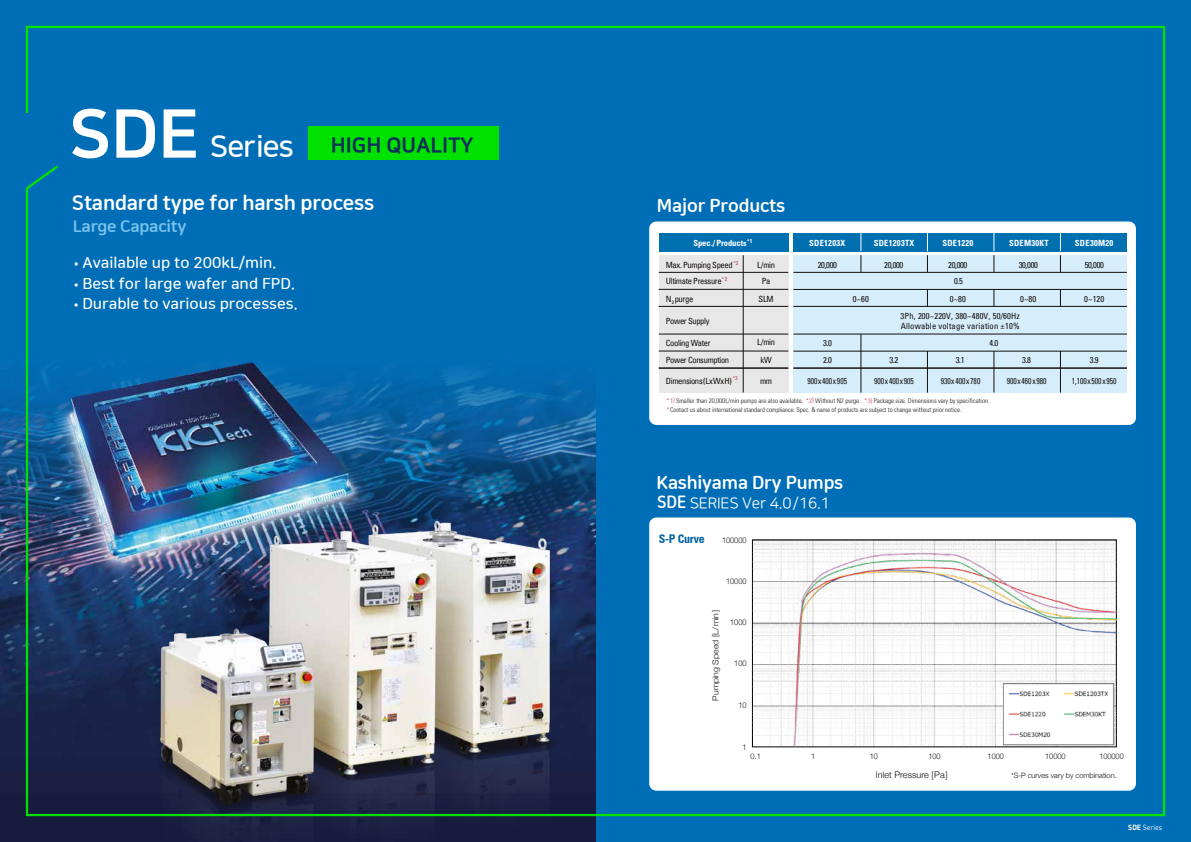
<style>
.page{position:relative;width:1191px;height:842px;background:#006eb6}
.page>*{position:absolute;margin:0;border:0;box-sizing:border-box;transform-origin:0 0}
.t1{font:66.9px "Nanum Square EB";color:#fff}
.t2{font:29.3px "Nanum Square B";letter-spacing:-.03em;color:#fff}
.t3{font:21px "Nanum Square OTFEB";color:#122e5c}
.t4{font:20.5px "Nanum Square Round EB";letter-spacing:-.01em;color:#fff;scale:.96 1}
.t5{font:18.3px "Nanum Square Round EB";letter-spacing:-.01em;color:#fff;scale:.96 1}
.t6{font:16.3px "Nanum Square Round EB";letter-spacing:-.02em;color:#79c2ec}
.t7{font:15.3px "Nanum Square Round B";color:#fff}
.t8{font:15.1px "Nanum Square R";letter-spacing:-.015em;color:#fff}
.t9{font:12px "Univeconbol";letter-spacing:-.02em;color:#00609d}
.t10{font:300 9.1px "Helvetica Neue";color:#12100e}
.t11{font:8.6px "Univecon";letter-spacing:-.04em;color:#12100e}
.t12{font:8.5px/16.6px "Univecon";letter-spacing:-.04em;color:#12100e}
.t13{font:8.5px/17.6px "Univecon";color:#12100e;text-align:center}
.t14{font:8.5px/10.3px "Univecon";letter-spacing:.02em;color:#12100e}
.t15{font:8.5px "Univecon";color:#12100e;scale:.88 1}
.t16{font:8.5px "Univeconbol";letter-spacing:.03em;color:#fff}
.t17{font:8.5px "Univeconbol";letter-spacing:-.01em;color:#fff}
.t18{font:300 8.2px "Helvetica Neue";color:#12100e;scale:1.07 1}
.t19{font:300 8px "Helvetica Neue";color:#12100e;scale:.92 1}
.t20{font:300 7.8px "Helvetica Neue";color:#12100e;scale:.94 1}
.t21{font:300 7.4px "Helvetica Neue";color:#12100e}
.t22{font:7.4px "DIN";letter-spacing:-.01em;color:#fff;scale:.95 1}
.t23{font:6.5px/9.3px "Univeconlig";letter-spacing:-.01em;color:#1e1e1c;scale:1.07 1}
.t24{font:5.3px "Univeconbol";color:#fff}
.s1{font-family:"Myriad Pro"}
.s2{font-size:7.9px}
.s3{color:#bc3a52}
.s4{font-family:"Nanum Square Round EB";font-size:17.3px}
.s5{font-weight:700}
</style>
<div class="page">
<img style="left:0;top:393px;width:112px;height:449px">
<div style="left:112px;top:817px;width:484px;height:25px;background:#181d40"></div>
<img style="left:25px;top:25px;width:1141px;height:792px">
<h1 class="t1" style="left:69px;top:98px;width:132px">SDE</h1>
<h2 class="t2" style="left:210px;top:131px;width:85px">Series</h2>
<h3 class="t3" style="left:331px;top:133px;width:144px">HIGH QUALITY</h3>
<h3 class="t4" style="left:72px;top:192px;width:316px">Standard type for harsh process</h3>
<h3 class="t6" style="left:73px;top:217px;width:115px">Large Capacity</h3>
<h3 class="t7" style="left:74px;top:255px;width:204px"><span class="s1">•</span> Available up to 200kL/min.</h3>
<h3 class="t7" style="left:74px;top:275px;width:222px"><span class="s1">•</span> Best for large wafer and FPD.</h3>
<h3 class="t7" style="left:74px;top:296px;width:225px"><span class="s1">•</span> Durable to various processes.</h3>
<h3 class="t5" style="left:657px;top:195px;width:135px">Major Products</h3>
<p class="t24" style="left:747px;top:237px;width:4px">*</p>
<h3 class="t17" style="left:693px;top:238px;width:61px">Spec./ Product<span class="s2">s</span> <sup>1</sup></h3>
<h3 class="t16" style="left:809px;top:238px;width:38px">SDE1203X</h3>
<h3 class="t12" style="left:666px;top:256px;width:74px">Max. Pumping Speed <sup>*</sup><sup>2<br></sup>Ultimate Pressure<sup>*</sup><sup>2</sup></h3>
<h3 class="t12" style="left:666px;top:312px;width:45px">Power Supply</h3>
<h3 class="t12" style="left:666px;top:334px;width:46px">Cooling Water</h3>
<h3 class="t12" style="left:666px;top:372px;width:73px">Dimensions(LxWxH) <sup>*</sup><sup>3</sup></h3>
<h3 class="t16" style="left:873px;top:238px;width:42px">SDE1203TX</h3>
<h3 class="t13" style="left:884px;top:256px;width:21px">20,000</h3>
<h3 class="t16" style="left:942px;top:238px;width:32px">SDE1220</h3>
<h3 class="t13" style="left:948px;top:256px;width:21px">20,000</h3>
<h3 class="t16" style="left:1009px;top:238px;width:41px">SDEM30KT</h3>
<h3 class="t13" style="left:1018px;top:256px;width:21px">30,000</h3>
<h3 class="t16" style="left:1075px;top:238px;width:40px">SDE30M20</h3>
<h3 class="t13" style="left:1084px;top:256px;width:21px">50,000</h3>
<h3 class="t13" style="left:757px;top:256px;width:20px">L/min</h3>
<h3 class="t13" style="left:818px;top:256px;width:21px">20,000</h3>
<h3 class="t13" style="left:758px;top:272px;width:16px">Pa<br>SLM</h3>
<h3 class="t13" style="left:954px;top:272px;width:10px">0.5</h3>
<h3 class="t11" style="left:666px;top:293px;width:29px">N<sub>2</sub> purge</h3>
<h3 class="t13" style="left:853px;top:290px;width:18px">0~60</h3>
<h3 class="t13" style="left:949px;top:290px;width:18px">0~80</h3>
<h3 class="t13" style="left:1020px;top:290px;width:18px">0~80</h3>
<h3 class="t13" style="left:1084px;top:290px;width:22px">0~120</h3>
<h3 class="t14" style="left:900px;top:310px;width:121px">3Ph, 200~220V, 380~480V, 50/60Hz<br>Allowable voltage variation ±10%</h3>
<h3 class="t13" style="left:757px;top:333px;width:20px">L/min</h3>
<h3 class="t13" style="left:823px;top:334px;width:10px">3.0</h3>
<h3 class="t13" style="left:989px;top:334px;width:10px">4.0</h3>
<h3 class="t12" style="left:666px;top:352px;width:65px">Power Consumption</h3>
<h3 class="t13" style="left:760px;top:351px;width:13px">kW</h3>
<h3 class="t13" style="left:823px;top:351px;width:10px">2.0</h3>
<h3 class="t13" style="left:889px;top:351px;width:10px">3.2</h3>
<h3 class="t13" style="left:955px;top:351px;width:10px">3.1</h3>
<h3 class="t13" style="left:1022px;top:351px;width:10px">3.8</h3>
<h3 class="t13" style="left:1090px;top:351px;width:10px">3.9</h3>
<h3 class="t15" style="left:807px;top:375px;width:47px">900x400x905</h3>
<h3 class="t15" style="left:874px;top:375px;width:47px">900x400x905</h3>
<h3 class="t15" style="left:940px;top:375px;width:47px">930x400x780</h3>
<h3 class="t15" style="left:1006px;top:375px;width:47px">900x460x980</h3>
<h3 class="t15" style="left:1071px;top:375px;width:52px">1,100x500x950</h3>
<h3 class="t13" style="left:760px;top:372px;width:13px">mm</h3>
<p class="t23" style="left:666px;top:396px;width:303px"><span class="s3">*1)</span> Smaller than 20,000L/min pumps are also available. <span class="s3">*2)</span> Without N2 purge. <span class="s3">*3)</span> Package size. Dimensions vary by specification. <span class="s3">*</span>Contact us about international standard compliance. Spec. &amp; name of products are subject to change without prior notice.</p>
<h3 class="t5" style="left:656px;top:472px;width:196px">Kashiyama Dry Pumps</h3>
<h3 class="t8" style="left:657px;top:496px;width:174px"><span class="s4">SDE</span> SERIES Ver 4.0/16.1</h3>
<h3 class="t9" style="left:658px;top:532px;width:48px">S-P Curve</h3>
<p class="t19" style="left:722px;top:534px;width:28px">100000</p>
<p class="t19" style="left:726px;top:574px;width:24px">10000</p>
<p class="t19" style="left:730px;top:616px;width:19px">1000</p>
<p class="t19" style="left:734px;top:657px;width:15px">100</p>
<p class="t19" style="left:738px;top:698px;width:10px">10</p>
<p class="t19" style="left:742px;top:740px;width:6px">1</p>
<p class="t18" style="left:709px;top:701px;width:86px;rotate:-90deg">Pumping Speed [L/min]</p>
<p class="t20" style="left:750px;top:750px;width:12px">0.1</p>
<p class="t20" style="left:811px;top:750px;width:6px">1</p>
<p class="t20" style="left:870px;top:750px;width:10px">10</p>
<p class="t20" style="left:928px;top:750px;width:14px">100</p>
<p class="t20" style="left:987px;top:750px;width:19px">1000</p>
<p class="t20" style="left:1045px;top:750px;width:23px">10000</p>
<p class="t20" style="left:1099px;top:750px;width:27px">100000</p>
<h3 class="t10" style="left:875px;top:767px;width:73px">Inlet Pressure [Pa]</h3>
<p class="t21" style="left:1011px;top:769px;width:107px">*S-P curves vary by combination.</p>
<p class="t22" style="left:1128px;top:822px;width:37px"><span class="s5">SDE</span> Series</p>
</div>
